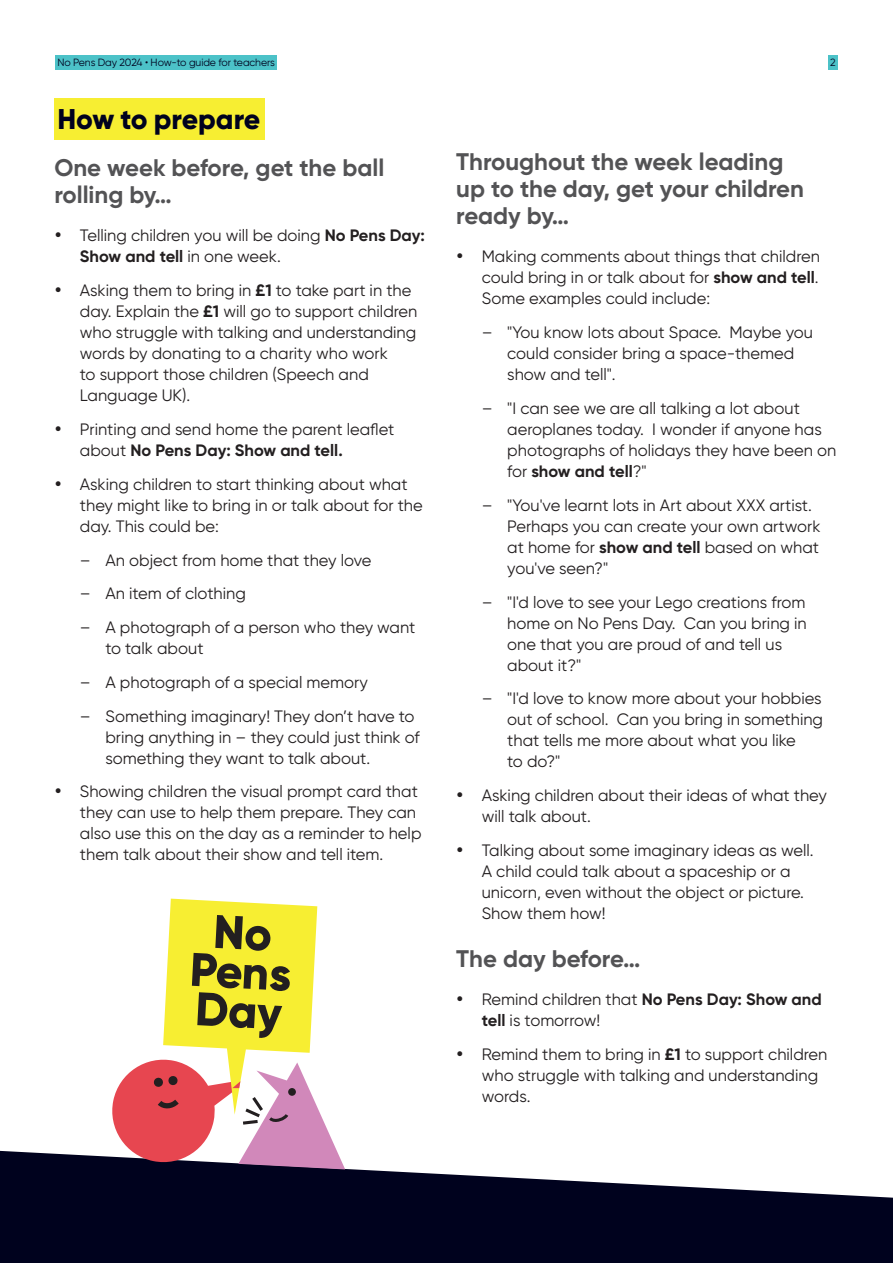
<style>
.page{position:relative;width:893px;height:1263px;background:#fff}
.page>*{position:absolute;margin:0;border:0;box-sizing:border-box;transform-origin:0 0}
.t1{font:800 28.5px "Gilroy";color:#00021e}
.t2{font:700 24px/27px "Gilroy";color:#535355}
.t3{font:16.5px/21px "Gilroy";color:#231f20}
.t4{font:10.5px "Gilroy";letter-spacing:-.01em;color:#00021e}
.s1{font-weight:700}
</style>
<div class="page">
<svg style="left:0;top:1151px;width:893px;height:112px;fill:#00021e"></svg>
<svg style="left:108px;top:899px;width:237px;height:270px"></svg>
<div style="left:54px;top:99px;width:211px;height:41px;background:#f7ee32"></div>
<div style="left:55px;top:55px;width:222px;height:15px;background:#4cc2c8"></div>
<div style="left:828px;top:55px;width:10px;height:15px;background:#4cc2c8"></div>
<p class="t4" style="left:57px;top:56px;width:219px">No Pens Day 2024 • How-to guide for teachers</p>
<p class="t4" style="left:830px;top:56px;width:7px">2</p>
<h1 class="t1" style="left:57px;top:101px;width:204px">How to prepare</h1>
<h2 class="t2" style="left:54px;top:154px;width:331px">One week before, get the ball rolling by…</h2>
<p class="t3" style="left:80px;top:225px;width:347px;text-indent:-26px">• Telling children you will be doing <span class="s1">No Pens Day:<br>Show and tell</span> in one week.</p>
<p class="t3" style="left:80px;top:280px;width:339px;text-indent:-26px">• Asking them to bring in <span class="s1">£1</span> to take part in the day. Explain the <span class="s1">£1</span> will go to support children who struggle with talking and understanding words by donating to a charity who work<br>to support those children (Speech and Language UK).</p>
<p class="t3" style="left:80px;top:418px;width:316px;text-indent:-26px">• Printing and send home the parent leaflet about <span class="s1">No Pens Day: Show and tell.</span></p>
<p class="t3" style="left:80px;top:473px;width:344px;text-indent:-26px">• Asking children to start thinking about what they might like to bring in or talk about for the day. This could be:</p>
<p class="t3" style="left:80px;top:549px;width:293px">– An object from home that they love</p>
<p class="t3" style="left:80px;top:583px;width:167px">– An item of clothing</p>
<p class="t3" style="left:105px;top:617px;width:312px;text-indent:-26px">– A photograph of a person who they want to talk about</p>
<p class="t3" style="left:80px;top:671px;width:289px">– A photograph of a special memory</p>
<p class="t3" style="left:105px;top:705px;width:316px;text-indent:-26px">– Something imaginary! They don’t have to bring anything in – they could just think of something they want to talk about.</p>
<p class="t3" style="left:80px;top:781px;width:343px;text-indent:-26px">• Showing children the visual prompt card that they can use to help them prepare. They can also use this on the day as a reminder to help them talk about their show and tell item.</p>
<h2 class="t2" style="left:456px;top:148px;width:349px">Throughout the week leading up to the day, get your children ready by…</h2>
<p class="t3" style="left:482px;top:246px;width:340px;text-align:justify;text-indent:-26px">• Making comments about things that children could bring in or talk about for <span class="s1">show and tell</span>.<br>Some examples could include:</p>
<p class="t3" style="left:507px;top:322px;width:307px;text-indent:-26px">– "You know lots about Space. Maybe you could consider bring a space-themed show and tell".</p>
<p class="t3" style="left:507px;top:397px;width:330px;text-indent:-26px">– "I can see we are all talking a lot about aeroplanes today. I wonder if anyone has photographs of holidays they have been on for <span class="s1">show and tell</span>?"</p>
<p class="t3" style="left:507px;top:494px;width:315px;text-indent:-26px">– "You've learnt lots in Art about XXX artist.<br>Perhaps you can create your own artwork at home for <span class="s1">show and tell</span> based on what you've seen?"</p>
<p class="t3" style="left:507px;top:591px;width:301px;text-indent:-26px">– "I'd love to see your Lego creations from home on No Pens Day. Can you bring in one that you are proud of and tell us about it?"</p>
<p class="t3" style="left:507px;top:688px;width:317px;text-indent:-26px">– "I'd love to know more about your hobbies out of school. Can you bring in something that tells me more about what you like<br>to do?"</p>
<p class="t3" style="left:482px;top:785px;width:347px;text-indent:-26px">• Asking children about their ideas of what they will talk about.</p>
<p class="t3" style="left:482px;top:839px;width:333px;text-indent:-26px">• Talking about some imaginary ideas as well.<br>A child could talk about a spaceship or a unicorn, even without the object or picture.<br>Show them how!</p>
<h2 class="t2" style="left:456px;top:945px;width:186px">The day before…</h2>
<p class="t3" style="left:482px;top:988px;width:342px;text-indent:-26px">• Remind children that <span class="s1">No Pens Day: Show and tell</span> is tomorrow!</p>
<p class="t3" style="left:482px;top:1043px;width:347px;text-indent:-26px">• Remind them to bring in <span class="s1">£1</span> to support children who struggle with talking and understanding words.</p>
</div>
